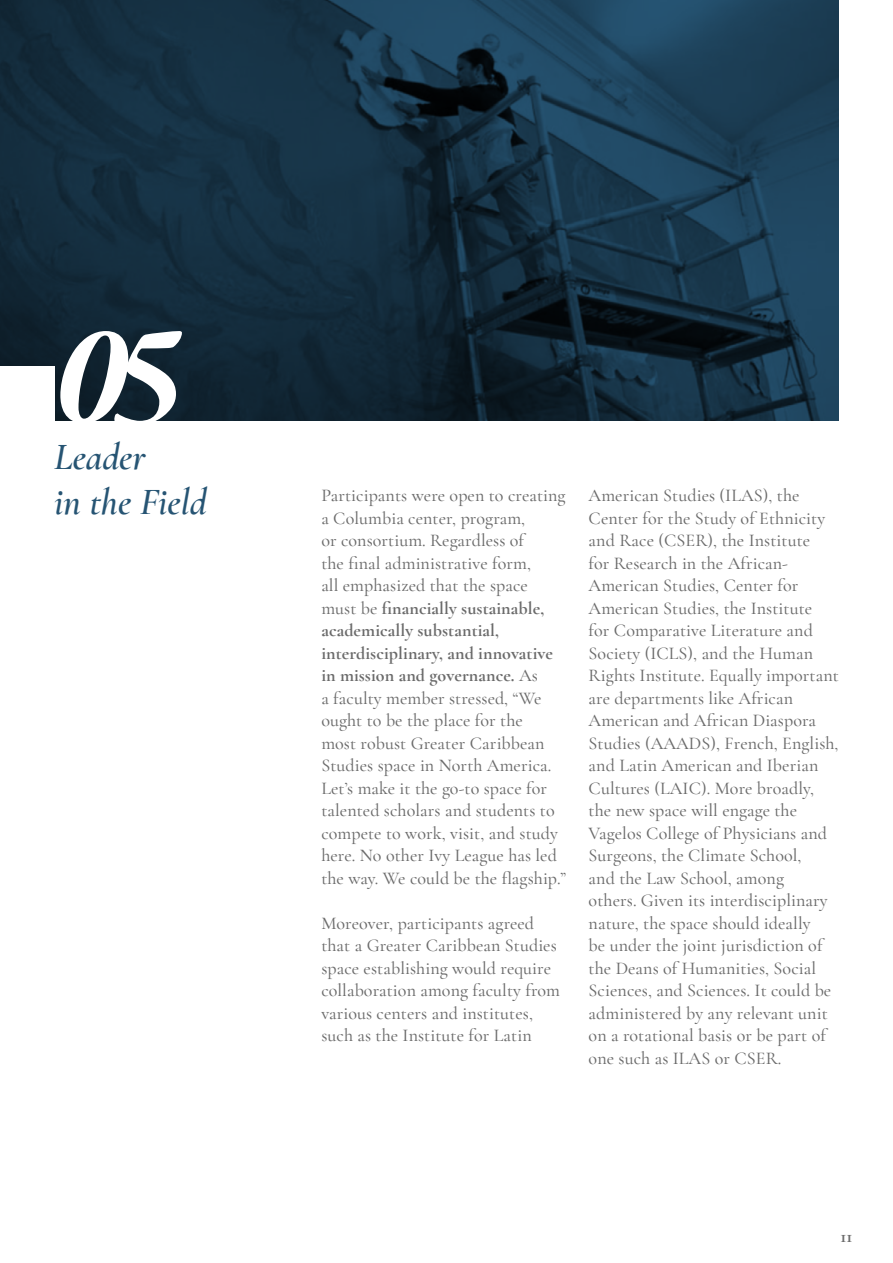
<style>
.page{position:relative;width:893px;height:1263px;background:#fff}
.page>*{position:absolute;margin:0;border:0;box-sizing:border-box;transform-origin:0 0}
.t1{font:italic 700 145.05px "Garamond Premr Pro";color:#fff}
.t2{font:italic 600 37.5px/45px "Cormorant Garamond";color:#265473}
.t3{font:500 18px/22.5px "Cormorant Garamond";letter-spacing:.005em;color:#6b6b6b}
.t4{font:700 18px "Cormorant Garamond";color:#6b6b6b}
.s1{font-weight:700}
</style>
<div class="page">
<svg style="left:0;top:0;width:839px;height:421px"></svg>
<div style="left:0;top:367px;width:54px;height:54px;background:#fff"></div>
<h1 class="t1" style="left:54px;top:287px;width:130px">05</h1>
<h2 class="t2" style="left:54px;top:435px;width:154px">Leader<br>in the Field</h2>
<p class="t3" style="left:321px;top:484px;width:246px">Participants were open to creating a Columbia center, program,<br>or consortium. Regardless of<br>the final administrative form,<br>all emphasized that the space must be <span class="s1">financially sustainable, academically substantial, interdisciplinary, and innovative in mission and governance.</span> As<br>a faculty member stressed, “We ought to be the place for the<br>most robust Greater Caribbean<br>Studies space in North America.<br>Let’s make it the go-to space for talented scholars and students to compete to work, visit, and study here. No other Ivy League has led the way. We could be the flagship.”</p>
<p class="t3" style="left:321px;top:912px;width:240px">Moreover, participants agreed that a Greater Caribbean Studies space establishing would require collaboration among faculty from various centers and institutes, such as the Institute for Latin</p>
<p class="t3" style="left:589px;top:484px;width:252px">American Studies (ILAS), the<br>Center for the Study of Ethnicity and Race (CSER), the Institute<br>for Research in the African-<br>American Studies, Center for<br>American Studies, the Institute<br>for Comparative Literature and<br>Society (ICLS), and the Human<br>Rights Institute. Equally important are departments like African<br>American and African Diaspora<br>Studies (AAADS), French, English, and Latin American and Iberian<br>Cultures (LAIC). More broadly, the new space will engage the<br>Vagelos College of Physicians and<br>Surgeons, the Climate School,<br>and the Law School, among<br>others. Given its interdisciplinary nature, the space should ideally<br>be under the joint jurisdiction of the Deans of Humanities, Social<br>Sciences, and Sciences. It could be administered by any relevant unit on a rotational basis or be part of one such as ILAS or CSER.</p>
<p class="t4" style="left:840px;top:1225px;width:13px">11</p>
</div>
